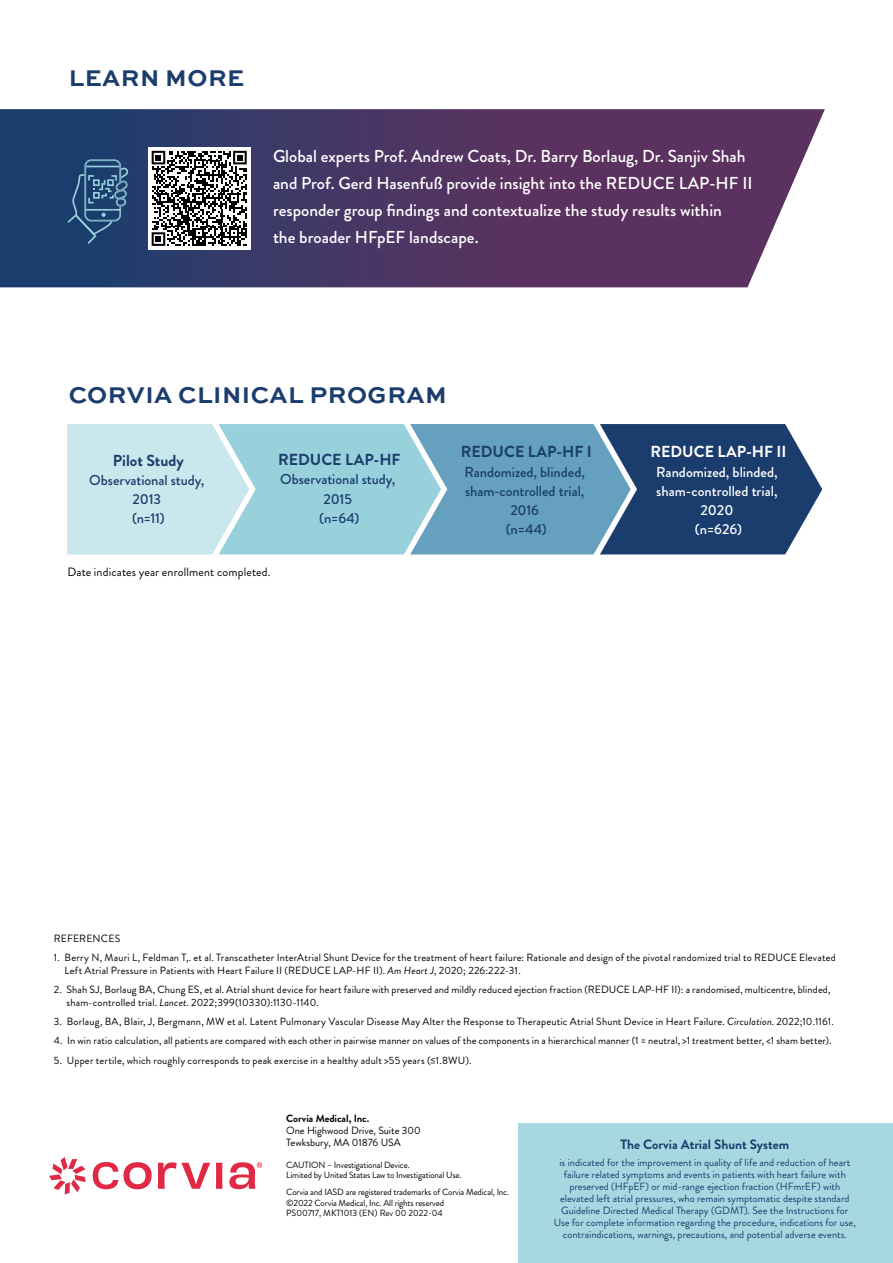
<style>
.page{position:relative;width:893px;height:1263px;background:#fff}
.page>*{position:absolute;margin:0;border:0;box-sizing:border-box;transform-origin:0 0}
.t1{font:700 24px "Sweet Sans Pro";letter-spacing:.02em;color:#1b3d6d}
.t2{font:500 17.25px/27px "Brandon Grotesque";color:#fff}
.t3{font:700 16.05px "Brandon Grotesque";color:#1b3d6d}
.t4{font:700 16.05px "Brandon Grotesque";color:#fff}
.t5{font:500 14.4px/19.2px "Brandon Grotesque";letter-spacing:-.005em;color:#1b3d6d;text-align:center}
.t6{font:500 14.4px/19.2px "Brandon Grotesque";color:#fff;text-align:center}
.t7{font:700 13.5px "Brandon Grotesque";color:#1b3d6d}
.t8{font:12px "Brandon Grotesque";letter-spacing:.01em;color:#000}
.t9{font:10.5px/12.6px "Brandon Grotesque";letter-spacing:.015em;color:#000}
.t10{font:10.5px/12px "Brandon Grotesque";color:#1b3d6d;text-align:center}
.t11{font:700 10.5px "Brandon Grotesque";color:#000}
.t12{font:9px/10.5px "Brandon Grotesque";letter-spacing:-.015em;color:#000}
.s1{font-style:italic}
</style>
<div class="page">
<div style="left:518px;top:1123px;width:375px;height:140px;background:#a7d7e0"></div>
<svg style="left:93px;top:1162px;width:59px;height:27px"></svg>
<svg style="left:158px;top:1162px;width:52px;height:27px"></svg>
<svg style="left:216px;top:1163px;width:6px;height:26px"></svg>
<svg style="left:229px;top:1162px;width:33px;height:27px"></svg>
<svg style="left:49px;top:1157px;width:37px;height:37px"></svg>
<svg style="left:67px;top:424px;width:755px;height:131px;background:#7da8bf"></svg>
<svg style="left:0;top:109px;width:825px;height:178px;background:#50406c"></svg>
<div style="left:148px;top:147px;width:103px;height:103px;background:#fff"></div>
<svg style="left:152px;top:151px;width:95px;height:95px"></svg>
<svg style="left:67px;top:159px;width:61px;height:85px;background:#315680"></svg>
<h1 class="t1" style="left:69px;top:60px;width:177px">LEARN MORE</h1>
<h2 class="t2" style="left:273px;top:143px;width:481px">Global experts Prof. Andrew Coats, Dr. Barry Borlaug, Dr. Sanjiv Shah and Prof. Gerd Hasenfuß provide insight into the REDUCE LAP-HF II responder group findings and contextualize the study results within<br>the broader HFpEF landscape.</h2>
<h1 class="t1" style="left:69px;top:377px;width:380px">CORVIA CLINICAL PROGRAM</h1>
<h3 class="t3" style="left:113px;top:449px;width:72px">Pilot Study</h3>
<h3 class="t5" style="left:89px;top:471px;width:117px">Observational study,<br>2013<br>(n=11)</h3>
<h3 class="t3" style="left:278px;top:448px;width:124px">REDUCE LAP-HF</h3>
<h3 class="t5" style="left:280px;top:470px;width:117px">Observational study,<br>2015<br>(n=64)</h3>
<p class="t8" style="left:68px;top:563px;width:205px">Date indicates year enrollment completed.</p>
<h3 class="t3" style="left:461px;top:441px;width:133px">REDUCE LAP-HF I</h3>
<h3 class="t5" style="left:465px;top:462px;width:122px">Randomized, blinded, sham-controlled trial,<br>2016<br>(n=44)</h3>
<h3 class="t4" style="left:650px;top:441px;width:138px">REDUCE LAP-HF II</h3>
<h3 class="t6" style="left:656px;top:462px;width:123px">Randomized, blinded, sham-controlled trial,<br>2020<br>(n=626)</h3>
<p class="t9" style="left:54px;top:932px;width:68px">REFERENCES</p>
<p class="t9" style="left:64px;top:951px;width:773px;text-indent:-11px">1. Berry N, Mauri L, Feldman T,. et al. Transcatheter InterAtrial Shunt Device for the treatment of heart failure: Rationale and design of the pivotal randomized trial to REDUCE Elevated<br>Left Atrial Pressure in Patients with Heart Failure II (REDUCE LAP-HF II). <span class="s1">Am Heart J</span>, 2020; 226:222-31.</p>
<p class="t9" style="left:66px;top:983px;width:766px;text-indent:-13px">2. Shah SJ, Borlaug BA, Chung ES, et al. Atrial shunt device for heart failure with preserved and mildly reduced ejection fraction (REDUCE LAP-HF II): a randomised, multicentre, blinded, sham-controlled trial. <span class="s1">Lancet</span>. 2022;399(10330):1130-1140.</p>
<p class="t9" style="left:54px;top:1015px;width:782px">3. Borlaug, BA, Blair, J, Bergmann, MW et al. Latent Pulmonary Vascular Disease May Alter the Response to Therapeutic Atrial Shunt Device in Heart Failure. <span class="s1">Circulation</span>. 2022;10.1161.</p>
<p class="t9" style="left:54px;top:1034px;width:779px">4. In win ratio calculation, all patients are compared with each other in pairwise manner on values of the components in a hierarchical manner (1 = neutral, &gt;1 treatment better, &lt;1 sham better).</p>
<p class="t9" style="left:54px;top:1054px;width:419px">5. Upper tertile, which roughly corresponds to peak exercise in a healthy adult &gt;55 years (≤1.8WU).</p>
<p class="t11" style="left:286px;top:1111px;width:85px">Corvia Medical, Inc.</p>
<p class="t9" style="left:286px;top:1125px;width:136px;line-height:12px">One Highwood Drive, Suite 300<br>Tewksbury, MA 01876 USA</p>
<p class="t12" style="left:286px;top:1159px;width:177px">CAUTION – Investigational Device.<br>Limited by United States Law to Investigational Use.</p>
<p class="t12" style="left:286px;top:1187px;width:224px">Corvia and IASD are registered trademarks of Corvia Medical, Inc. ©2022 Corvia Medical, Inc. All rights reserved<br>PS00717, MKT1013 (EN) Rev 00 2022-04</p>
<p class="t7" style="left:620px;top:1135px;width:170px">The Corvia Atrial Shunt System</p>
<p class="t10" style="left:554px;top:1156px;width:304px">is indicated for the improvement in quality of life and reduction of heart failure related symptoms and events in patients with heart failure with preserved (HFpEF) or mid-range ejection fraction (HFmrEF) with elevated left atrial pressures, who remain symptomatic despite standard Guideline Directed Medical Therapy (GDMT). See the Instructions for Use for complete information regarding the procedure, indications for use, contraindications, warnings, precautions, and potential adverse events.</p>
</div>
